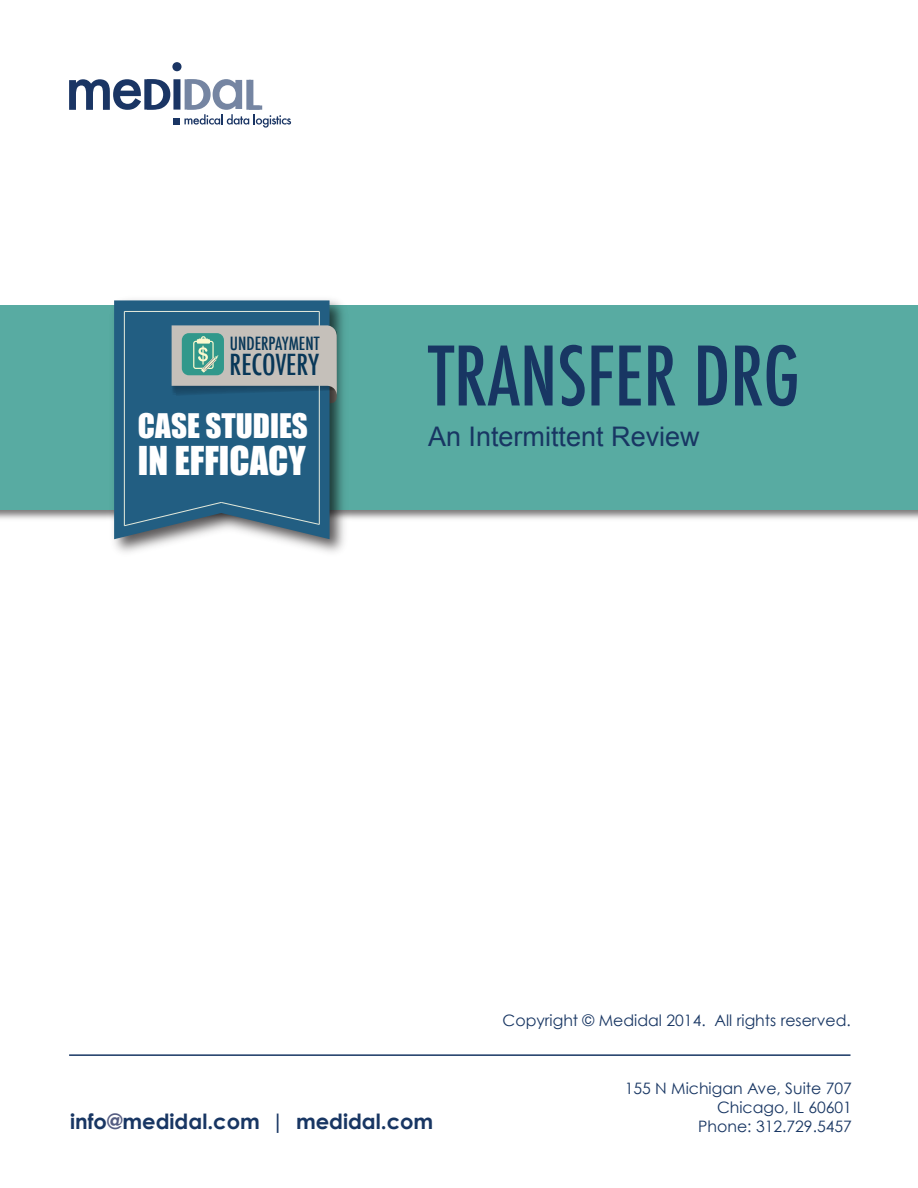
<style>
.page{position:relative;width:918px;height:1188px;background:#fff}
.page>*{position:absolute;margin:0;border:0;box-sizing:border-box;transform-origin:0 0}
.t1{font:500 condensed 79.5px "Futura";color:#183663}
.t2{font:36.45px "Impact";color:#fff}
.t3{font:31.05px "Impact";color:#fff}
.t4{font:500 condensed 28.35px "Futura";color:#083758}
.t5{font:27px "Arial";color:#183663}
.t6{font:700 21px "Century Gothic";color:#183663}
.t7{font:500 condensed 17.85px "Futura";color:#083758}
.t8{font:15.75px "Century Gothic";color:#183663}
.s1{color:#555d82}
</style>
<div class="page">
<svg style="left:69px;top:62px;width:222px;height:66px"></svg>
<hr style="left:69px;top:1054px;width:781px;height:2px;background:#183663">
<div style="left:0;top:305px;width:918px;height:205px;background:#58aba2"></div>
<img style="left:106px;top:299px;width:246px;height:254px">
<svg style="left:114px;top:300px;width:216px;height:239px;fill:#225e82"></svg>
<hr style="left:319px;top:311px;width:1px;height:213px;background:#e3e9db">
<svg style="left:123px;top:501px;width:198px;height:26px"></svg>
<hr style="left:124px;top:311px;width:1px;height:215px;background:#e3e9db">
<svg style="left:172px;top:325px;width:167px;height:85px"></svg>
<hr style="left:124px;top:311px;width:195px;height:1px;background:#e3e9db">
<p class="t7" style="left:230px;top:332px;width:91px">UNDERPAYMENT</p>
<p class="t4" style="left:229px;top:346px;width:91px">RECOVERY</p>
<p class="t3" style="left:138px;top:401px;width:172px">CASE STUDIES</p>
<p class="t2" style="left:138px;top:433px;width:169px">IN EFFICACY</p>
<p class="t1" style="left:428px;top:325px;width:374px">TRANSFER DRG</p>
<p class="t5" style="left:428px;top:419px;width:273px">An Intermittent Review</p>
<p class="t8" style="left:503px;top:1010px;width:350px">Copyright © Medidal 2014. All rights reserved.</p>
<p class="t8" style="left:625px;top:1079px;width:229px">155 N Michigan Ave, Suite 707</p>
<p class="t8" style="left:717px;top:1097px;width:136px">Chicago, IL 60601</p>
<p class="t6" style="left:70px;top:1108px;width:365px">info<span class="s1">@</span>medidal.com | medidal.com</p>
<p class="t8" style="left:698px;top:1116px;width:155px">Phone: 312.729.5457</p>
</div>
